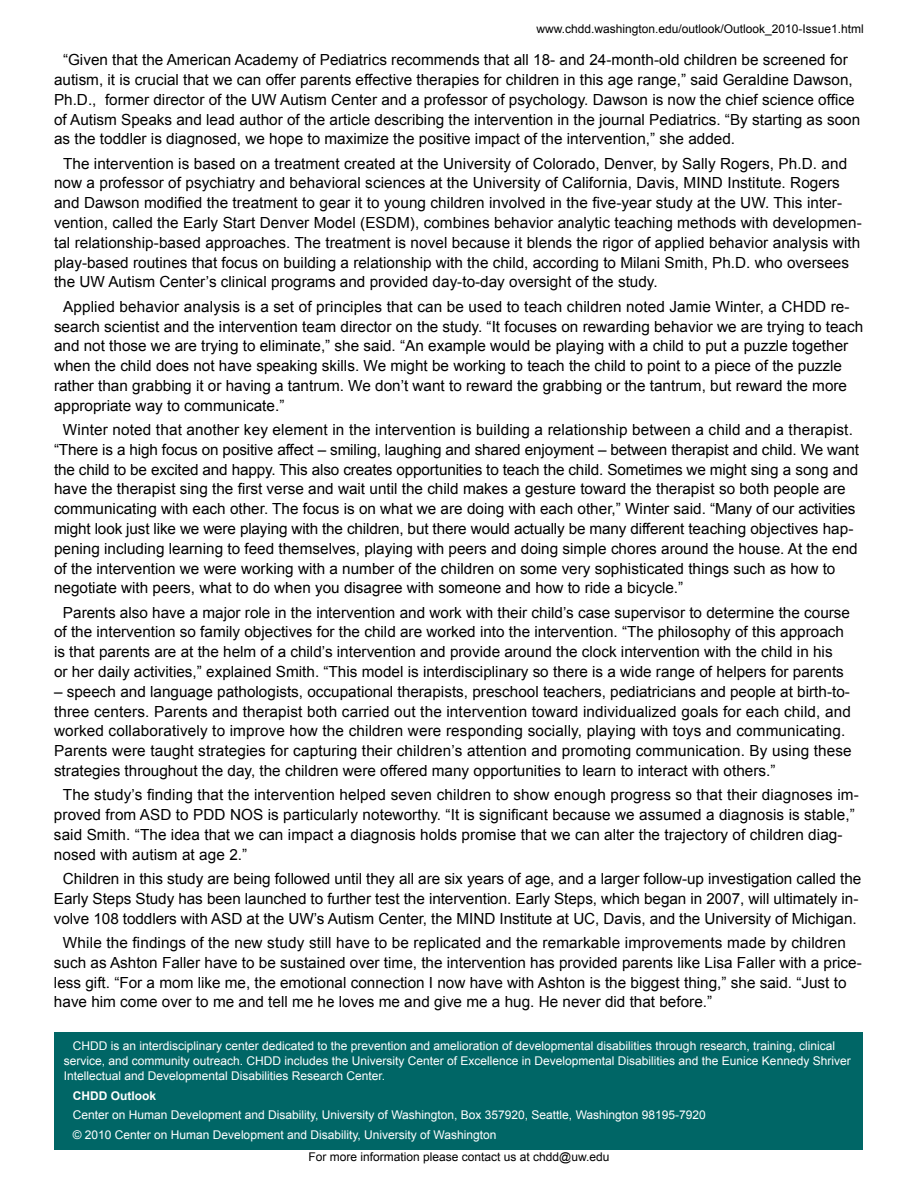
<style>
.page{position:relative;width:918px;height:1188px;background:#fff}
.page>*{position:absolute;margin:0;border:0;box-sizing:border-box;transform-origin:0 0}
.t1{font:15.3px/19.8px "Arial";color:#000}
.t2{font:12px/15px "Arial";color:#fff}
.t3{font:12px "Arial";color:#000}
.t4{font:700 12px "Arial";color:#fff}
</style>
<div class="page">
<div style="left:55px;top:1032px;width:808px;height:118px;background:#066"></div>
<p class="t3" style="left:536px;top:21px;width:329px">www.chdd.washington.edu/outlook/Outlook_2010-Issue1.html</p>
<p class="t1" style="left:54px;top:50px;width:808px;text-indent:9px">“Given that the American Academy of Pediatrics recommends that all 18- and 24-month-old children be screened for autism, it is crucial that we can offer parents effective therapies for children in this age range,” said Geraldine Dawson, Ph.D., former director of the UW Autism Center and a professor of psychology. Dawson is now the chief science office of Autism Speaks and lead author of the article describing the intervention in the journal Pediatrics. “By starting as soon as the toddler is diagnosed, we hope to maximize the positive impact of the intervention,” she added.</p>
<p class="t1" style="left:54px;top:154px;width:809px;text-indent:9px">The intervention is based on a treatment created at the University of Colorado, Denver, by Sally Rogers, Ph.D. and now a professor of psychiatry and behavioral sciences at the University of California, Davis, MIND Institute. Rogers and Dawson modified the treatment to gear it to young children involved in the five-year study at the UW. This inter&shy;vention, called the Early Start Denver Model (ESDM), combines behavior analytic teaching methods with developmen&shy;tal relationship-based approaches. The treatment is novel because it blends the rigor of applied behavior analysis with play-based routines that focus on building a relationship with the child, according to Milani Smith, Ph.D. who oversees the UW Autism Center’s clinical programs and provided day-to-day oversight of the study.</p>
<p class="t1" style="left:54px;top:297px;width:811px;text-indent:9px">Applied behavior analysis is a set of principles that can be used to teach children noted Jamie Winter, a CHDD re&shy;search scientist and the intervention team director on the study. “It focuses on rewarding behavior we are trying to teach and not those we are trying to eliminate,” she said. “An example would be playing with a child to put a puzzle together when the child does not have speaking skills. We might be working to teach the child to point to a piece of the puzzle rather than grabbing it or having a tantrum. We don’t want to reward the grabbing or the tantrum, but reward the more appropriate way to communicate.”</p>
<p class="t1" style="left:54px;top:420px;width:807px;text-indent:9px">Winter noted that another key element in the intervention is building a relationship between a child and a therapist. “There is a high focus on positive affect – smiling, laughing and shared enjoyment – between therapist and child. We want the child to be excited and happy. This also creates opportunities to teach the child. Sometimes we might sing a song and have the therapist sing the first verse and wait until the child makes a gesture toward the therapist so both people are communicating with each other. The focus is on what we are doing with each other,” Winter said. “Many of our activities might look just like we were playing with the children, but there would actually be many different teaching objectives hap&shy;pening including learning to feed themselves, playing with peers and doing simple chores around the house. At the end of the intervention we were working with a number of the children on some very sophisticated things such as how to negotiate with peers, what to do when you disagree with someone and how to ride a bicycle.”</p>
<p class="t1" style="left:54px;top:603px;width:798px;text-indent:9px">Parents also have a major role in the intervention and work with their child’s case supervisor to determine the course of the intervention so family objectives for the child are worked into the intervention. “The philosophy of this approach is that parents are at the helm of a child’s intervention and provide around the clock intervention with the child in his<br>or her daily activities,” explained Smith. “This model is interdisciplinary so there is a wide range of helpers for parents</p>
<p class="t1" style="left:54px;top:682px;width:799px">– speech and language pathologists, occupational therapists, preschool teachers, pediatricians and people at birth-to&shy;three centers. Parents and therapist both carried out the intervention toward individualized goals for each child, and worked collaboratively to improve how the children were responding socially, playing with toys and communicating.<br>Parents were taught strategies for capturing their children’s attention and promoting communication. By using these strategies throughout the day, the children were offered many opportunities to learn to interact with others.”</p>
<p class="t1" style="left:54px;top:785px;width:806px;text-indent:9px">The study’s finding that the intervention helped seven children to show enough progress so that their diagnoses im&shy;proved from ASD to PDD NOS is particularly noteworthy. “It is significant because we assumed a diagnosis is stable,” said Smith. “The idea that we can impact a diagnosis holds promise that we can alter the trajectory of children diag&shy;nosed with autism at age 2.”</p>
<p class="t1" style="left:54px;top:869px;width:809px;text-align:center">Children in this study are being followed until they all are six years of age, and a larger follow-up investigation called the<br>Early Steps Study has been launched to further test the intervention. Early Steps, which began in 2007, will ultimately in&shy;volve 108 toddlers with ASD at the UW’s Autism Center, the MIND Institute at UC, Davis, and the University of Michigan.</p>
<p class="t1" style="left:54px;top:933px;width:809px;text-indent:9px">While the findings of the new study still have to be replicated and the remarkable improvements made by children such as Ashton Faller have to be sustained over time, the intervention has provided parents like Lisa Faller with a price&shy;less gift. “For a mom like me, the emotional connection I now have with Ashton is the biggest thing,” she said. “Just to have him come over to me and tell me he loves me and give me a hug. He never did that before.”</p>
<p class="t2" style="left:64px;top:1038px;width:788px;text-indent:9px">CHDD is an interdisciplinary center dedicated to the prevention and amelioration of developmental disabilities through research, training, clinical service, and community outreach. CHDD includes the University Center of Excellence in Developmental Disabilities and the Eunice Kennedy Shriver<br>Intellectual and Developmental Disabilities Research Center.</p>
<p class="t4" style="left:73px;top:1087px;width:85px">CHDD Outlook</p>
<p class="t2" style="left:73px;top:1105px;width:635px;line-height:19.5px">Center on Human Development and Disability, University of Washington, Box 357920, Seattle, Washington 98195-7920 © 2010 Center on Human Development and Disability, University of Washington</p>
<p class="t3" style="left:309px;top:1149px;width:303px">For more information please contact us at chdd@uw.edu</p>
</div>
